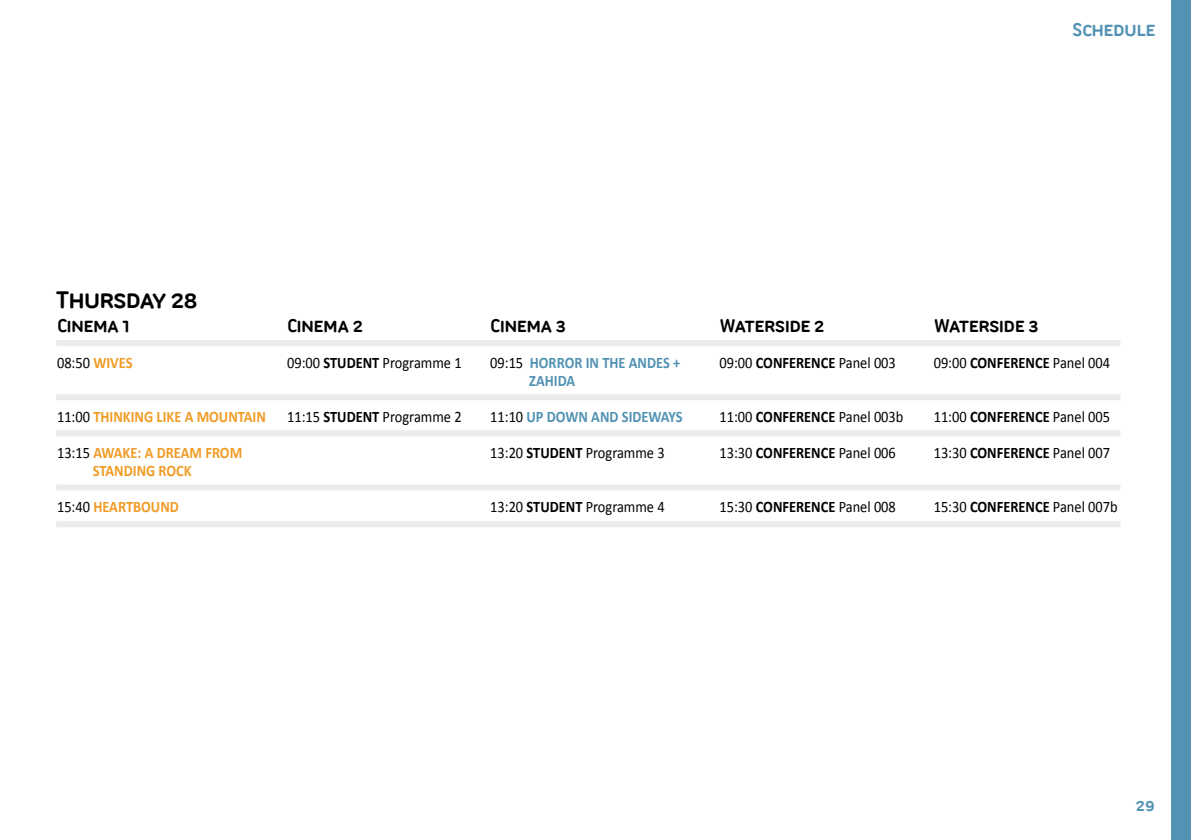
<style>
.page{position:relative;width:1191px;height:840px;background:#fff}
.page>*{position:absolute;margin:0;border:0;box-sizing:border-box;transform-origin:0 0}
.t1{font:700 26px "Ubuntu Titling";letter-spacing:-.045em;color:#000}
.t2{font:700 20px "Ubuntu Titling";letter-spacing:-.035em;color:#000}
.t3{font:700 20px "Ubuntu Titling";letter-spacing:-.035em;color:#5292b3}
.t4{font:700 18px "Ubuntu Titling";color:#5292b3}
.t5{font:16px "Calibri";color:#000;scale:.9 1}
.t6{font:700 16px/18px "Calibri";color:#f09c26;scale:.9 1}
.t7{font:700 16px/18px "Calibri";color:#5292b3;scale:.9 1}
.s1{font-weight:700;color:#f09c26}
.s2{font-weight:400;color:#000}
.s3{font-weight:700}
</style>
<div class="page">
<div style="left:1171px;top:0;width:20px;height:839px;background:#5292b3"></div>
<div style="left:56px;top:394px;width:1064px;height:6px;background:#ebebeb"></div>
<div style="left:56px;top:430px;width:1064px;height:6px;background:#ebebeb"></div>
<div style="left:56px;top:484px;width:1064px;height:6px;background:#ebebeb"></div>
<div style="left:56px;top:521px;width:1064px;height:6px;background:#ebebeb"></div>
<div style="left:56px;top:340px;width:1064px;height:6px;background:#ebebeb"></div>
<p class="t3" style="left:1072px;top:18px;width:85px">Schedule</p>
<h1 class="t1" style="left:56px;top:285px;width:144px">Thursday 28</h1>
<p class="t2" style="left:57px;top:313px;width:74px">Cinema 1</p>
<p class="t5" style="left:57px;top:352px;width:85px">08:50 <span class="s1">WIVES</span></p>
<p class="t6" style="left:57px;top:407px;width:234px"><span class="s2">11:00</span> THINKING LIKE A MOUNTAIN</p>
<p class="t6" style="left:93px;top:443px;width:167px;text-indent:-36px"><span class="s2">13:15</span> AWAKE: A DREAM FROM<br>STANDING ROCK</p>
<p class="t6" style="left:57px;top:497px;width:137px"><span class="s2">15:40</span> HEARTBOUND</p>
<p class="t2" style="left:287px;top:313px;width:78px">Cinema 2</p>
<p class="t5" style="left:287px;top:352px;width:195px">09:00 <span class="s3">STUDENT</span> Programme 1</p>
<p class="t5" style="left:287px;top:406px;width:195px">11:15 <span class="s3">STUDENT</span> Programme 2</p>
<p class="t2" style="left:490px;top:313px;width:77px">Cinema 3</p>
<p class="t7" style="left:529px;top:353px;width:169px;text-indent:-39px"><span class="s2">09:15</span> HORROR IN THE ANDES +<br>ZAHIDA</p>
<p class="t7" style="left:490px;top:407px;width:215px"><span class="s2">11:10</span> UP DOWN AND SIDEWAYS</p>
<p class="t5" style="left:490px;top:442px;width:195px">13:20 <span class="s3">STUDENT</span> Programme 3</p>
<p class="t5" style="left:490px;top:496px;width:195px">13:20 <span class="s3">STUDENT</span> Programme 4</p>
<p class="t2" style="left:719px;top:313px;width:107px">Waterside 2</p>
<p class="t5" style="left:719px;top:352px;width:197px">09:00 <span class="s3">CONFERENCE</span> Panel 003</p>
<p class="t5" style="left:719px;top:406px;width:206px">11:00 <span class="s3">CONFERENCE</span> Panel 003b</p>
<p class="t5" style="left:719px;top:442px;width:197px">13:30 <span class="s3">CONFERENCE</span> Panel 006</p>
<p class="t5" style="left:719px;top:496px;width:197px">15:30 <span class="s3">CONFERENCE</span> Panel 008</p>
<p class="t2" style="left:933px;top:313px;width:107px">Waterside 3</p>
<p class="t5" style="left:933px;top:352px;width:197px">09:00 <span class="s3">CONFERENCE</span> Panel 004</p>
<p class="t5" style="left:933px;top:406px;width:197px">11:00 <span class="s3">CONFERENCE</span> Panel 005</p>
<p class="t5" style="left:933px;top:442px;width:197px">13:30 <span class="s3">CONFERENCE</span> Panel 007</p>
<p class="t5" style="left:933px;top:496px;width:206px">15:30 <span class="s3">CONFERENCE</span> Panel 007b</p>
<p class="t4" style="left:1135px;top:794px;width:21px">29</p>
</div>
